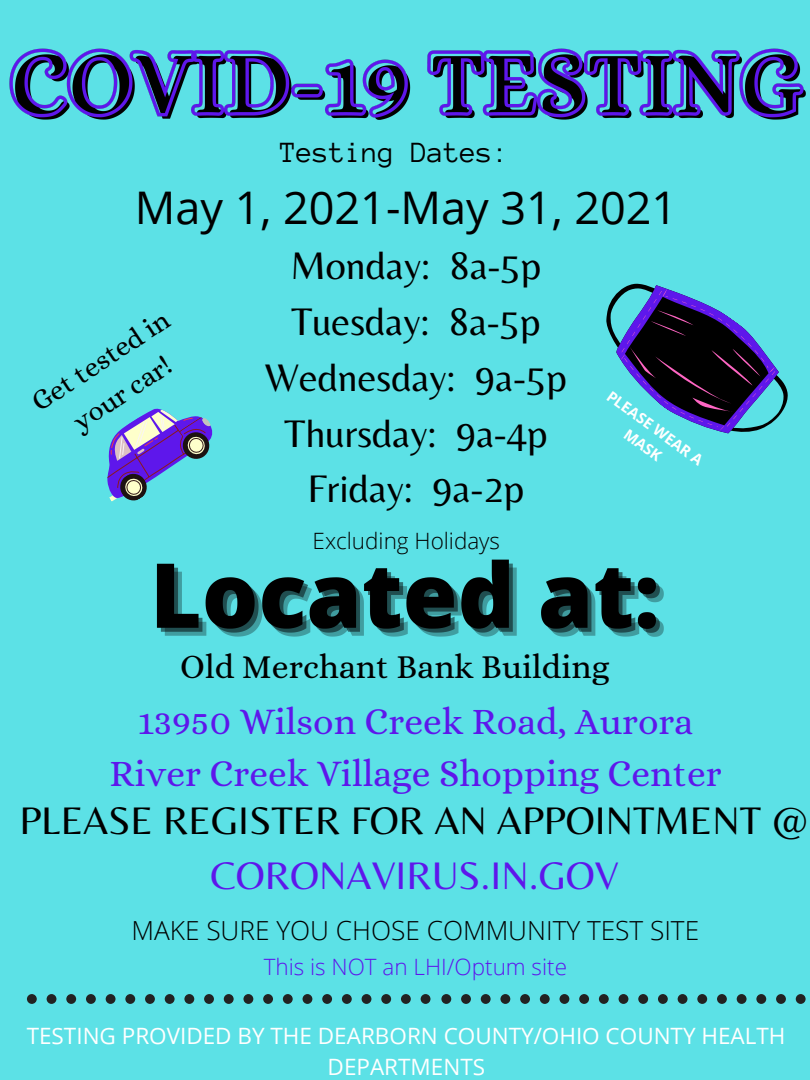
<style>
.page{position:relative;width:810px;height:1080px;background:#5ce1e6}
.page>*{position:absolute;margin:0;border:0;box-sizing:border-box;transform-origin:0 0}
.t1{font:45px "Open Sans";color:#000}
.t2{font:40px "Belleza";color:#000}
.t3{font:40px "Belleza";color:#5e17eb}
.t4{font:37.5px "Alice";color:#5e17eb}
.t5{font:33.75px "Alice";color:#000}
.t6{font:30px "Anonymous Pro";color:#000}
.t7{font:27.88px/39px "Alice";color:#000;text-align:center}
.t8{font:300 26.25px "Open Sans";color:#000}
.t9{font:22.5px/31.4px "Open Sans";color:#fff;text-align:center}
.t10{font:300 22.5px "Open Sans";color:#5e17eb}
.t11{font:300 22.5px "Open Sans";color:#000}
.t12{font:700 15px/20.6px "Open Sans";color:#fff;text-align:center}
</style>
<div class="page">
<img style="left:9px;top:48px;width:797px;height:72px">
<img style="left:156px;top:559px;width:508px;height:78px">
<svg style="left:606px;top:283px;width:182px;height:151px"></svg>
<svg style="left:27px;top:994px;width:404px;height:10px"></svg>
<svg style="left:441px;top:994px;width:365px;height:10px"></svg>
<svg style="left:107px;top:408px;width:106px;height:94px"></svg>
<p class="t6" style="left:280px;top:137px;width:230px">Testing Dates:</p>
<p class="t1" style="left:135px;top:176px;width:544px">May 1, 2021-May 31, 2021</p>
<p class="t7" style="left:23px;top:388px;width:161px;rotate:-33deg">Get tested in your car!</p>
<p class="t2" style="left:290px;top:242px;width:252px">Monday: 8a-5p</p>
<p class="t2" style="left:291px;top:298px;width:251px">Tuesday: 8a-5p</p>
<p class="t2" style="left:265px;top:354px;width:303px">Wednesday: 9a-5p</p>
<p class="t2" style="left:284px;top:409px;width:265px">Thursday: 9a-4p</p>
<p class="t2" style="left:308px;top:465px;width:218px">Friday: 9a-2p</p>
<p class="t11" style="left:313px;top:525px;width:189px">Excluding Holidays</p>
<p class="t12" style="left:615px;top:386px;width:116px;rotate:36deg">PLEASE WEAR A<br>MASK</p>
<p class="t5" style="left:180px;top:647px;width:431px">Old Merchant Bank Building</p>
<p class="t4" style="left:138px;top:699px;width:557px">13950 Wilson Creek Road, Aurora</p>
<p class="t4" style="left:109px;top:752px;width:614px">River Creek Village Shopping Center</p>
<p class="t2" style="left:19px;top:796px;width:792px">PLEASE REGISTER FOR AN APPOINTMENT @</p>
<p class="t3" style="left:211px;top:852px;width:410px">CORONAVIRUS.IN.GOV</p>
<p class="t8" style="left:131px;top:912px;width:569px">MAKE SURE YOU CHOSE COMMUNITY TEST SITE</p>
<p class="t10" style="left:264px;top:950px;width:305px">This is NOT an LHI/Optum site</p>
<p class="t9" style="left:27px;top:1019px;width:760px">TESTING PROVIDED BY THE DEARBORN COUNTY/OHIO COUNTY HEALTH<br>DEPARTMENTS</p>
</div>
